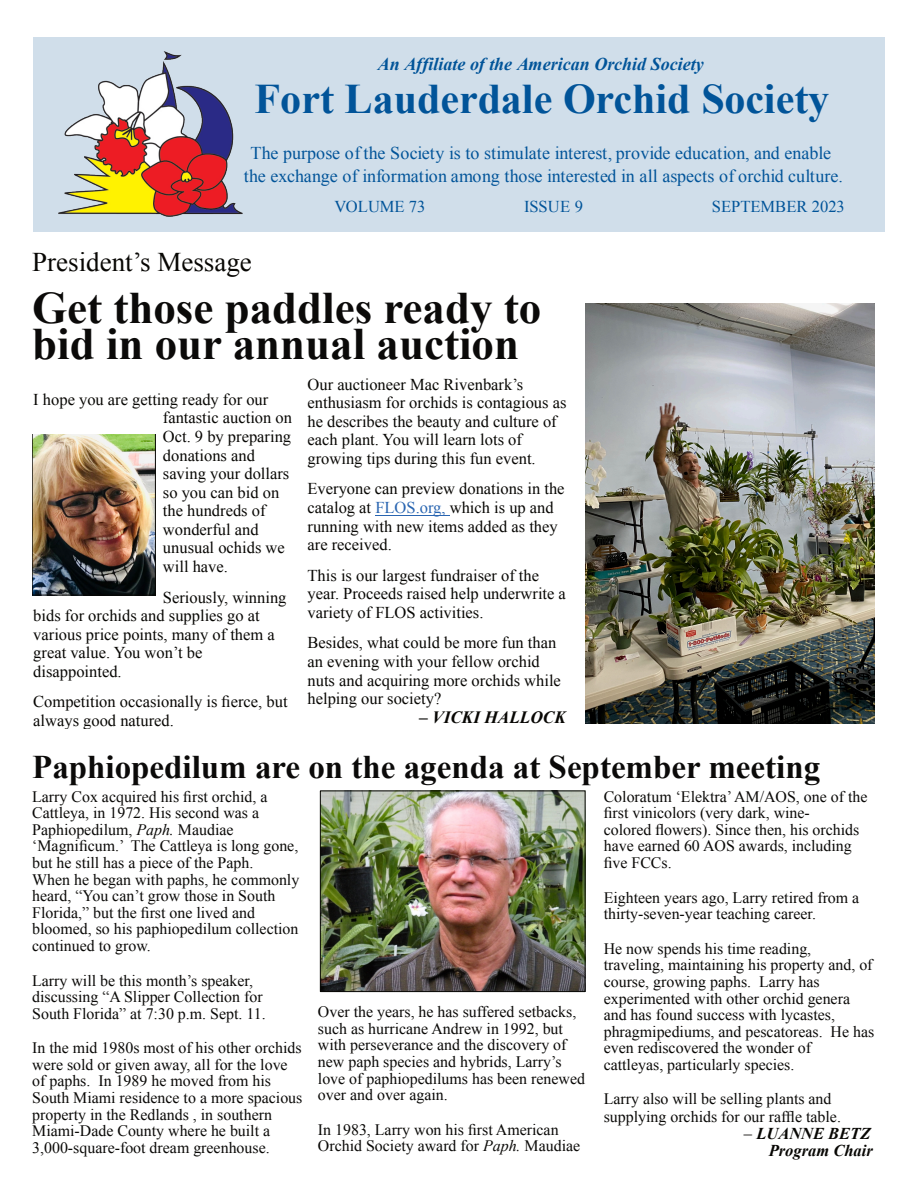
<style>
.page{position:relative;width:918px;height:1188px;background:#fff}
.page>*{position:absolute;margin:0;border:0;box-sizing:border-box;transform-origin:0 0}
.t1{font:700 45px/36px "Times New Roman";color:#0b0a09}
.t2{font:700 42.15px "Times New Roman";color:#015499}
.t3{font:700 33px "Times New Roman";color:#0b0a09}
.t4{font:27px "Times New Roman";color:#080704}
.t5{font:18px/22.6px "Times New Roman";color:#015499;text-align:center}
.t6{font:italic 700 18px "Times New Roman";color:#015499}
.t7{font:italic 700 17.25px "Times New Roman";color:#080704}
.t8{font:16.5px/18.6px "Times New Roman";color:#080704}
.t9{font:16.5px "Times New Roman";color:#015499}
.t10{font:italic 700 16.5px/17.2px "Times New Roman";color:#080704;text-align:right}
.t11{font:15.9px/16.6px "Times New Roman";color:#0a0907}
.s1{color:#2965b1}
.s2{font-style:italic}
.s3{font-weight:400;font-style:normal}
</style>
<div class="page">
<div style="left:33px;top:38px;width:852px;height:194px;background:#d0deea"></div>
<hr style="left:375px;top:515px;width:75px;height:1px;background:#2965b1">
<img style="left:58px;top:51px;width:185px;height:165px">
<img style="left:585px;top:304px;width:289px;height:420px">
<img style="left:322px;top:793px;width:261px;height:197px">
<div style="left:320px;top:791px;width:265px;height:201px;border:1px solid #090906"></div>
<img style="left:32px;top:434px;width:123px;height:161px">
<p class="t6" style="left:378px;top:58px;width:328px">An Affiliate of the American Orchid Society</p>
<h2 class="t2" style="left:255px;top:84px;width:576px">Fort Lauderdale Orchid Society</h2>
<p class="t5" style="left:244px;top:144px;width:601px">The purpose of the Society is to stimulate interest, provide education, and enable the exchange of information among those interested in all aspects of orchid culture.</p>
<h3 class="t4" style="left:32px;top:253px;width:221px">President’s Message</h3>
<p class="t9" style="left:334px;top:201px;width:93px">VOLUME 73</p>
<p class="t9" style="left:524px;top:201px;width:60px">ISSUE 9</p>
<p class="t9" style="left:712px;top:201px;width:135px">SEPTEMBER 2023</p>
<h1 class="t1" style="left:32px;top:294px;width:511px">Get those paddles ready to bid in our annual auction</h1>
<p class="t8" style="left:163px;top:392px;width:131px;text-indent:-130px">I hope you are getting ready for our fantastic auction on<br>Oct. 9 by preparing donations and saving your dollars so you can bid on the hundreds of wonderful and unusual ochids we will have.</p>
<p class="t8" style="left:33px;top:589px;width:255px;text-indent:130px">Seriously, winning bids for orchids and supplies go at various price points, many of them a great value. You won’t be disappointed.</p>
<p class="t8" style="left:33px;top:694px;width:256px">Competition occasionally is fierce, but always good natured.</p>
<p class="t8" style="left:308px;top:376px;width:260px">Our auctioneer Mac Rivenbark’s enthusiasm for orchids is contagious as he describes the beauty and culture of each plant. You will learn lots of growing tips during this fun event.</p>
<p class="t8" style="left:308px;top:481px;width:259px">Everyone can preview donations in the catalog at <span class="s1">FLOS.org,</span> which is up and running with new items added as they are received.</p>
<p class="t8" style="left:308px;top:567px;width:260px">This is our largest fundraiser of the year. Proceeds raised help underwrite a variety of FLOS activities.</p>
<p class="t8" style="left:308px;top:635px;width:255px">Besides, what could be more fun than an evening with your fellow orchid nuts and acquiring more orchids while helping our society?</p>
<p class="t7" style="left:419px;top:712px;width:148px">– VICKI HALLOCK</p>
<h3 class="t3" style="left:32px;top:755px;width:790px">Paphiopedilum are on the agenda at September meeting</h3>
<p class="t11" style="left:32px;top:790px;width:269px">Larry Cox acquired his first orchid, a Cattleya, in 1972. His second was a Paphiopedilum, <span class="s2">Paph.</span> Maudiae ‘Magnificum.’ The Cattleya is long gone, but he still has a piece of the Paph.<br>When he began with paphs, he commonly heard, “You can’t grow those in South Florida,” but the first one lived and bloomed, so his paphiopedilum collection continued to grow.</p>
<p class="t11" style="left:32px;top:973px;width:235px">Larry will be this month’s speaker, discussing “A Slipper Collection for<br>South Florida” at 7:30 p.m. Sept. 11.</p>
<p class="t11" style="left:32px;top:1041px;width:272px">In the mid 1980s most of his other orchids were sold or given away, all for the love of paphs. In 1989 he moved from his South Miami residence to a more spacious property in the Redlands , in southern Miami-Dade County where he built a 3,000-square-foot dream greenhouse.</p>
<p class="t11" style="left:318px;top:1005px;width:269px">Over the years, he has suffered setbacks, such as hurricane Andrew in 1992, but with perseverance and the discovery of new paph species and hybrids, Larry’s love of paphiopedilums has been renewed over and over again.</p>
<p class="t11" style="left:318px;top:1123px;width:264px">In 1983, Larry won his first American<br>Orchid Society award for <span class="s2">Paph.</span> Maudiae</p>
<p class="t11" style="left:604px;top:790px;width:265px">Coloratum ‘Elektra’ AM/AOS, one of the first vinicolors (very dark, wine-<br>colored flowers). Since then, his orchids have earned 60 AOS awards, including five FCCs.</p>
<p class="t11" style="left:604px;top:891px;width:257px">Eighteen years ago, Larry retired from a thirty-seven-year teaching career.</p>
<p class="t11" style="left:604px;top:942px;width:272px">He now spends his time reading, traveling, maintaining his property and, of course, growing paphs. Larry has experimented with other orchid genera and has found success with lycastes, phragmipediums, and pescatoreas. He has even rediscovered the wonder of cattleyas, particularly species.</p>
<p class="t11" style="left:604px;top:1092px;width:239px;line-height:17.2px">Larry also will be selling plants and supplying orchids for our raffle table.</p>
<p class="t10" style="left:744px;top:1126px;width:130px"><span class="s3">–</span> LUANNE BETZ<br>Program Chair</p>
</div>
